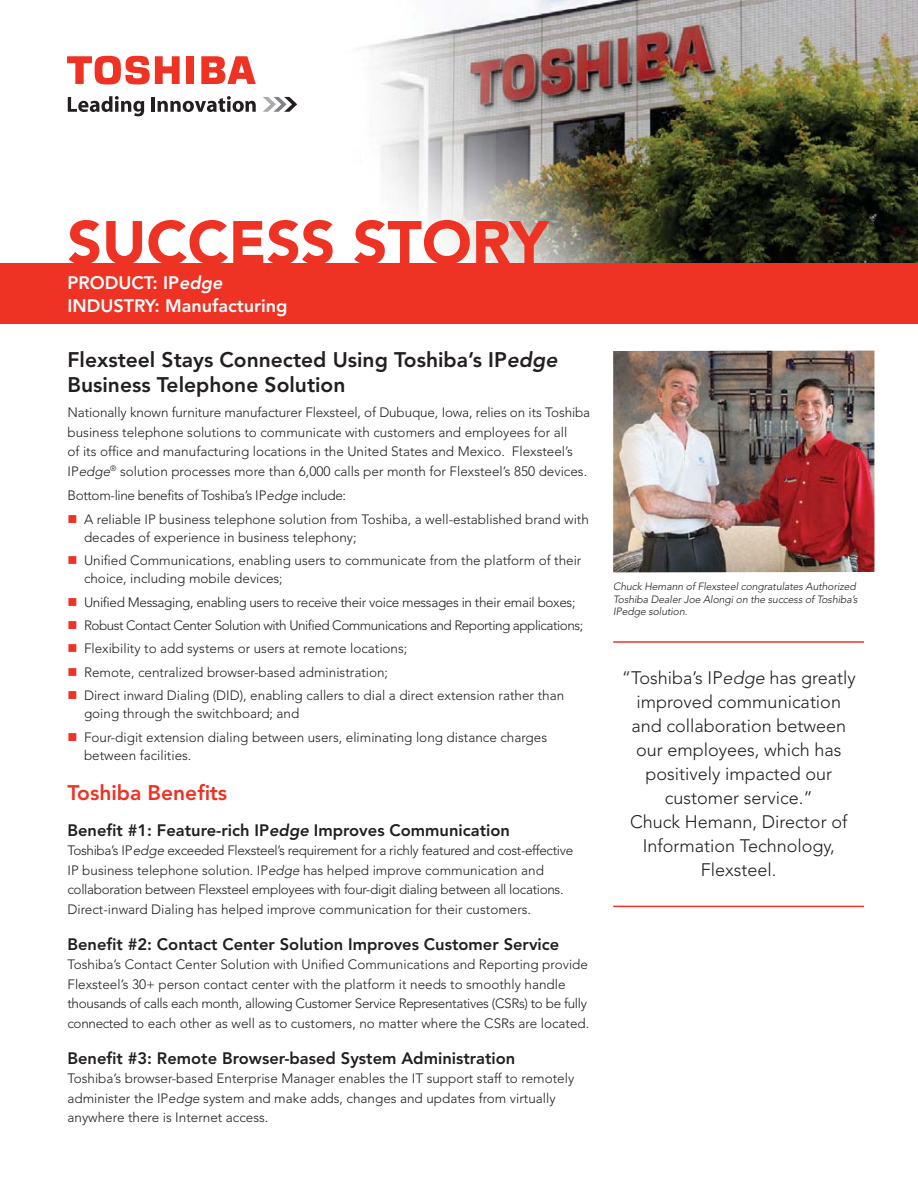
<style>
.page{position:relative;width:918px;height:1188px;background:#fff}
.page>*{position:absolute;margin:0;border:0;box-sizing:border-box;transform-origin:0 0}
.t1{font:900 60px "Avenir";color:#ee3224}
.t2{font:800 21px/25.2px "Avenir";color:#231f20}
.t3{font:800 21px "Avenir";color:#ee3224}
.t4{font:300 18px/24px "Avenir";color:#231f20;text-align:center}
.t5{font:800 18px/23.4px "Avenir";color:#fff}
.t6{font:800 16.5px "Avenir";color:#231f20}
.t7{font:300 13.5px/19.5px "Avenir";color:#231f20}
.t8{font:300 13.5px/19.5px "Avenir";letter-spacing:-.025em;color:#231f20}
.t9{font:italic 300 10.5px/12.6px "Avenir";letter-spacing:-.01em;color:#231f20}
.s1{font-style:italic}
</style>
<div class="page">
<img style="left:310px;top:0;width:608px;height:264px">
<div style="left:0;top:264px;width:918px;height:60px;background:#ee3224"></div>
<svg style="left:263px;top:97px;width:34px;height:15px"></svg>
<svg style="left:68px;top:96px;width:76px;height:20px"></svg>
<hr style="left:152px;top:97px;width:3px;height:15px;background:#231f20">
<svg style="left:158px;top:96px;width:98px;height:16px"></svg>
<div style="left:187px;top:56px;width:7px;height:28px;background:#ee3224"></div>
<svg style="left:201px;top:56px;width:55px;height:28px"></svg>
<svg style="left:67px;top:55px;width:113px;height:30px"></svg>
<hr style="left:613px;top:641px;width:251px;height:2px;background:#ee3224">
<hr style="left:613px;top:906px;width:251px;height:1px;background:#ee3224">
<img style="left:613px;top:351px;width:261px;height:221px">
<h1 class="t1" style="left:68px;top:218px;width:483px">SUCCESS STORY</h1>
<h3 class="t5" style="left:68px;top:272px;width:222px">PRODUCT: IP<span class="s1">edge<br></span>INDUSTRY: Manufacturing</h3>
<h2 class="t2" style="left:68px;top:349px;width:491px">Flexsteel Stays Connected Using Toshiba’s IP<span class="s1">edge<br></span>Business Telephone Solution</h2>
<p class="t7" style="left:68px;top:404px;width:524px">Nationally known furniture manufacturer Flexsteel, of Dubuque, Iowa, relies on its Toshiba business telephone solutions to communicate with customers and employees for all<br>of its office and manufacturing locations in the United States and Mexico. Flexsteel’s IP<span class="s1">edge</span><sup>®</sup> solution processes more than 6,000 calls per month for Flexsteel’s 850 devices.</p>
<p class="t7" style="left:84px;top:485px;width:506px;line-height:23.4px;text-indent:-17px">Bottom-line benefits of Toshiba’s IP<span class="s1">edge</span> include:<br>A reliable IP business telephone solution from Toshiba, a well-established brand with</p>
<p class="t7" style="left:84px;top:527px;width:499px;line-height:23.4px">decades of experience in business telephony;<br>Unified Communications, enabling users to communicate from the platform of their</p>
<p class="t7" style="left:84px;top:568px;width:501px;line-height:23.4px">choice, including mobile devices;<br>Unified Messaging, enabling users to receive their voice messages in their email boxes; Robust Contact Center Solution with Unified Communications and Reporting applications; Flexibility to add systems or users at remote locations;<br>Remote, centralized browser-based administration;<br>Direct inward Dialing (DID), enabling callers to dial a direct extension rather than</p>
<p class="t7" style="left:84px;top:703px;width:465px;line-height:23.4px">going through the switchboard; and<br>Four-digit extension dialing between users, eliminating long distance charges</p>
<p class="t7" style="left:84px;top:746px;width:109px">between facilities.</p>
<h2 class="t3" style="left:68px;top:784px;width:161px">Toshiba Benefits</h2>
<p class="t6" style="left:68px;top:823px;width:444px">Benefit #1: Feature-rich IP<span class="s1">edge</span> Improves Communication</p>
<p class="t8" style="left:68px;top:842px;width:507px">Toshiba’s IP<span class="s1">edge</span> exceeded Flexsteel’s requirement for a richly featured and cost-effective IP business telephone solution. IP<span class="s1">edge</span> has helped improve communication and collaboration between Flexsteel employees with four-digit dialing between all locations.<br>Direct-inward Dialing has helped improve communication for their customers.</p>
<p class="t6" style="left:68px;top:937px;width:493px">Benefit #2: Contact Center Solution Improves Customer Service</p>
<p class="t7" style="left:68px;top:956px;width:523px">Toshiba’s Contact Center Solution with Unified Communications and Reporting provide Flexsteel’s 30+ person contact center with the platform it needs to smoothly handle thousands of calls each month, allowing Customer Service Representatives (CSRs) to be fully connected to each other as well as to customers, no matter where the CSRs are located.</p>
<p class="t6" style="left:68px;top:1051px;width:449px">Benefit #3: Remote Browser-based System Administration</p>
<p class="t7" style="left:68px;top:1070px;width:508px">Toshiba’s browser-based Enterprise Manager enables the IT support staff to remotely administer the IP<span class="s1">edge</span> system and make adds, changes and updates from virtually anywhere there is Internet access.</p>
<p class="t9" style="left:613px;top:581px;width:246px">Chuck Hemann of Flexsteel congratulates Authorized<br>Toshiba Dealer Joe Alongi on the success of Toshiba’s<br>IPedge solution.</p>
<h3 class="t4" style="left:622px;top:668px;width:235px">“Toshiba’s IP<span class="s1">edge</span> has greatly improved communication and collaboration between our employees, which has positively impacted our customer service.”<br>Chuck Hemann, Director of<br>Information Technology,<br>Flexsteel.</h3>
</div>
